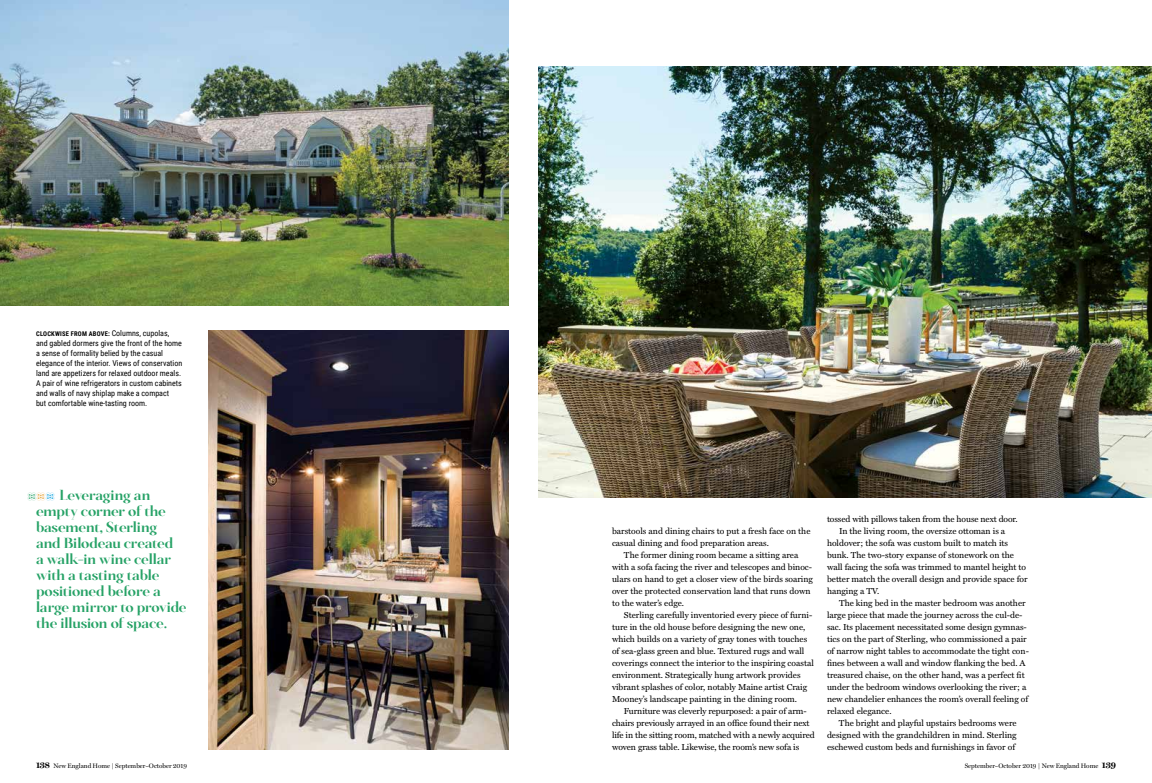
<style>
.page{position:relative;width:1152px;height:783px;background:#fff}
.page>*{position:absolute;margin:0;border:0;box-sizing:border-box;transform-origin:0 0}
.t1{font:600 14px/16px "Salinas";letter-spacing:-.01em;color:#26a266}
.t2{font:8.7px/12px "Miller Text";color:#000}
.t3{font:8px/10px "Roboto Condensed";color:#000}
.t4{font:300 8px "Salinas";color:#26a266}
.t5{font:6.5px "Miller Display";color:#000}
.t6{font:700 6.5px "Roboto Condensed";letter-spacing:.035em;color:#000}
.s1{font-weight:400;font-size:8px}
.s2{color:#e39925}
.s3{color:#009fdf}
.s4{font-weight:700;font-size:9px}
</style>
<div class="page">
<img style="left:538px;top:66px;width:614px;height:432px">
<img style="left:0;top:0;width:509px;height:306px">
<img style="left:208px;top:330px;width:301px;height:420px">
<p class="t6" style="left:36px;top:329px;width:135px">CLOCKWISE FROM ABOVE: <span class="s1">Columns, cupolas,</span></p>
<p class="t3" style="left:36px;top:338px;width:148px">and gabled dormers give the front of the home a sense of formality belied by the casual elegance of the interior. Views of conservation land are appetizers for relaxed outdoor meals.<br>A pair of wine refrigerators in custom cabinets and walls of navy shiplap make a compact<br>but comfortable wine-tasting room.</p>
<h1 class="t1" style="left:36px;top:487px;width:152px;text-indent:23px">Leveraging an empty corner of the basement, Sterling<br>and Bilodeau created<br>a walk-in wine cellar with a tasting table positioned before a large mirror to provide the illusion of space.</h1>
<p class="t4" style="left:27px;top:491px;width:30px">•<span class="s2">•</span> <span class="s3">•</span></p>
<p class="t2" style="left:612px;top:525px;width:200px">barstools and dining chairs to put a fresh face on the casual dining and food preparation areas.</p>
<p class="t2" style="left:612px;top:549px;width:203px;text-indent:12px">The former dining room became a sitting area with a sofa facing the river and telescopes and binoc&shy;ulars on hand to get a closer view of the birds soaring over the protected conservation land that runs down to the water’s edge.</p>
<p class="t2" style="left:612px;top:609px;width:203px;text-indent:12px">Sterling carefully inventoried every piece of furni&shy;ture in the old house before designing the new one, which builds on a variety of gray tones with touches of sea-glass green and blue. Textured rugs and wall coverings connect the interior to the inspiring coastal environment. Strategically hung artwork provides vibrant splashes of color, notably Maine artist Craig Mooney’s landscape painting in the dining room.</p>
<p class="t2" style="left:612px;top:705px;width:204px;text-indent:12px">Furniture was cleverly repurposed: a pair of arm&shy;chairs previously arrayed in an office found their next life in the sitting room, matched with a newly acquired woven grass table. Likewise, the room’s new sofa is</p>
<p class="t2" style="left:827px;top:513px;width:192px">tossed with pillows taken from the house next door.</p>
<p class="t2" style="left:839px;top:525px;width:168px">In the living room, the oversize ottoman is a</p>
<p class="t2" style="left:827px;top:537px;width:183px">holdover; the sofa was custom built to match its</p>
<p class="t2" style="left:827px;top:549px;width:188px">bunk. The two-story expanse of stonework on the</p>
<p class="t2" style="left:827px;top:561px;width:201px">wall facing the sofa was trimmed to mantel height to</p>
<p class="t2" style="left:827px;top:573px;width:202px">better match the overall design and provide space for</p>
<p class="t2" style="left:827px;top:585px;width:54px">hanging a TV.</p>
<p class="t2" style="left:839px;top:597px;width:188px">The king bed in the master bedroom was another</p>
<p class="t2" style="left:827px;top:609px;width:197px">large piece that made the journey across the cul-de-</p>
<p class="t2" style="left:827px;top:621px;width:201px">sac. Its placement necessitated some design gymnas-</p>
<p class="t2" style="left:827px;top:633px;width:201px">tics on the part of Sterling, who commissioned a pair</p>
<p class="t2" style="left:827px;top:645px;width:203px">of narrow night tables to accommodate the tight con-</p>
<p class="t2" style="left:827px;top:657px;width:200px">fines between a wall and window flanking the bed. A</p>
<p class="t2" style="left:827px;top:669px;width:199px">treasured chaise, on the other hand, was a perfect fit</p>
<p class="t2" style="left:827px;top:681px;width:201px">under the bedroom windows overlooking the river; a</p>
<p class="t2" style="left:827px;top:693px;width:203px">new chandelier enhances the room’s overall feeling of</p>
<p class="t2" style="left:827px;top:705px;width:66px">relaxed elegance.</p>
<p class="t2" style="left:839px;top:717px;width:179px">The bright and playful upstairs bedrooms were</p>
<p class="t2" style="left:827px;top:729px;width:191px">designed with the grandchildren in mind. Sterling</p>
<p class="t2" style="left:827px;top:741px;width:190px">eschewed custom beds and furnishings in favor of</p>
<p class="t5" style="left:36px;top:762px;width:153px"><span class="s4">138</span> New England Home | September–October 2019</p>
<p class="t5" style="left:965px;top:762px;width:153px">September–October 2019 | New England Home <span class="s4">139</span></p>
</div>
